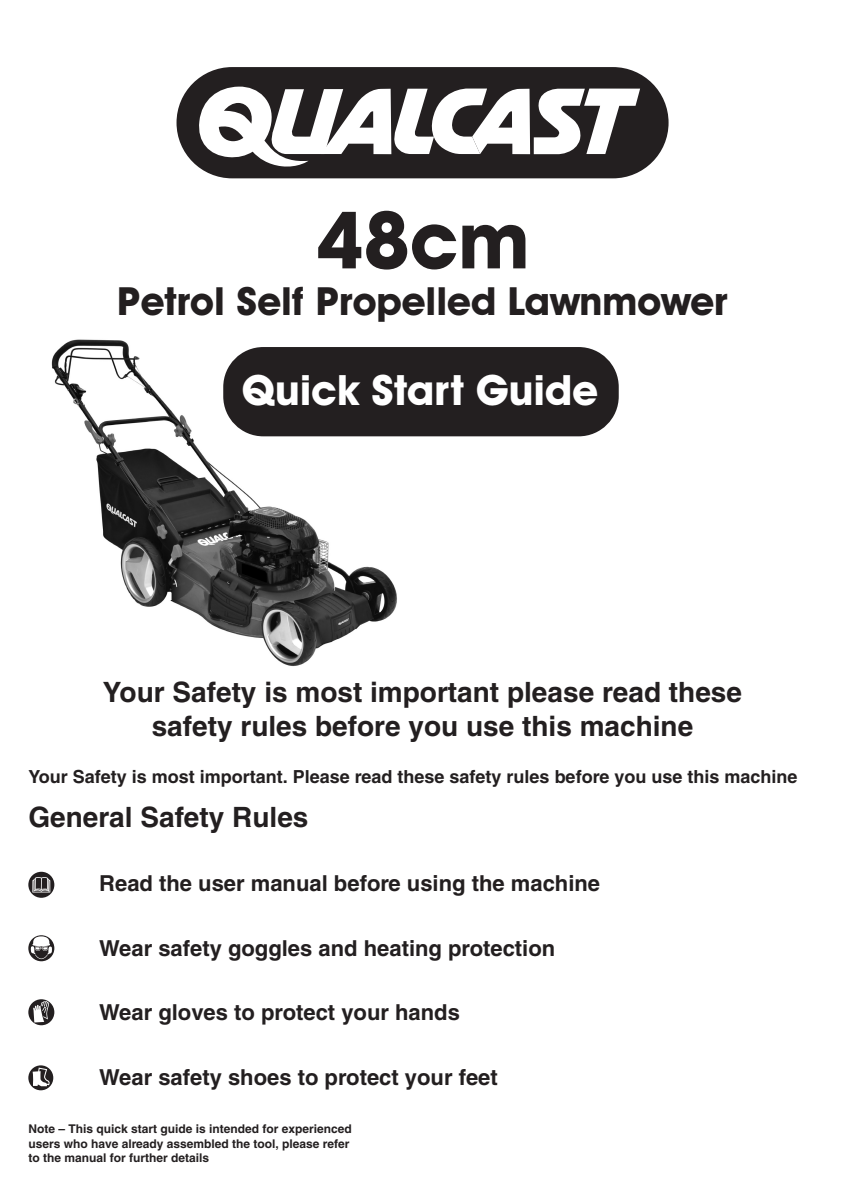
<style>
.page{position:relative;width:842px;height:1191px;background:#fff}
.page>*{position:absolute;margin:0;border:0;box-sizing:border-box;transform-origin:0 0}
.t1{font:700 79.5px "Avant Garde IT Cby BT";color:#231f20}
.t2{font:700 42px "Avant Garde IT Cby BT";color:#fff}
.t3{font:700 39px "Avant Garde IT Cby BT";color:#231f20}
.t4{font:700 28px/33.6px "Helvetica";color:#231f20;text-align:center}
.t5{font:700 22px "Helvetica";color:#231f20}
.t6{font:700 18px "Helvetica";color:#231f20}
.t7{font:700 12px/14.4px "Helvetica";color:#231f20}
</style>
<div class="page">
<img style="left:51px;top:339px;width:447px;height:327px">
<svg style="left:28px;top:871px;width:26px;height:26px"></svg>
<svg style="left:32px;top:877px;width:18px;height:15px"></svg>
<svg style="left:28px;top:935px;width:26px;height:26px"></svg>
<svg style="left:28px;top:999px;width:26px;height:26px"></svg>
<svg style="left:28px;top:1065px;width:25px;height:25px"></svg>
<div style="left:177px;top:67px;width:491px;height:111px;background:#231f20;border-radius:56px"></div>
<svg style="left:197px;top:86px;width:443px;height:82px"></svg>
<div style="left:223px;top:347px;width:396px;height:89px;background:#231f20;border-radius:40px"></div>
<h1 class="t1" style="left:316px;top:192px;width:215px">48cm</h1>
<h3 class="t3" style="left:117px;top:278px;width:612px">Petrol Self Propelled Lawnmower</h3>
<h2 class="t2" style="left:242px;top:365px;width:358px">Quick Start Guide</h2>
<p class="t4" style="left:103px;top:675px;width:641px">Your Safety is most important please read these safety rules before you use this machine</p>
<p class="t6" style="left:28px;top:765px;width:771px">Your Safety is most important. Please read these safety rules before you use this machine</p>
<p class="t4" style="left:28px;top:799px;width:282px">General Safety Rules</p>
<p class="t5" style="left:99px;top:870px;width:502px">Read the user manual before using the machine</p>
<p class="t5" style="left:99px;top:934px;width:458px">Wear safety goggles and heating protection</p>
<p class="t5" style="left:99px;top:999px;width:362px">Wear gloves to protect your hands</p>
<p class="t5" style="left:99px;top:1063px;width:400px">Wear safety shoes to protect your feet</p>
<p class="t7" style="left:28px;top:1121px;width:325px">Note – This quick start guide is intended for experienced users who have already assembled the tool, please refer to the manual for further details</p>
</div>
